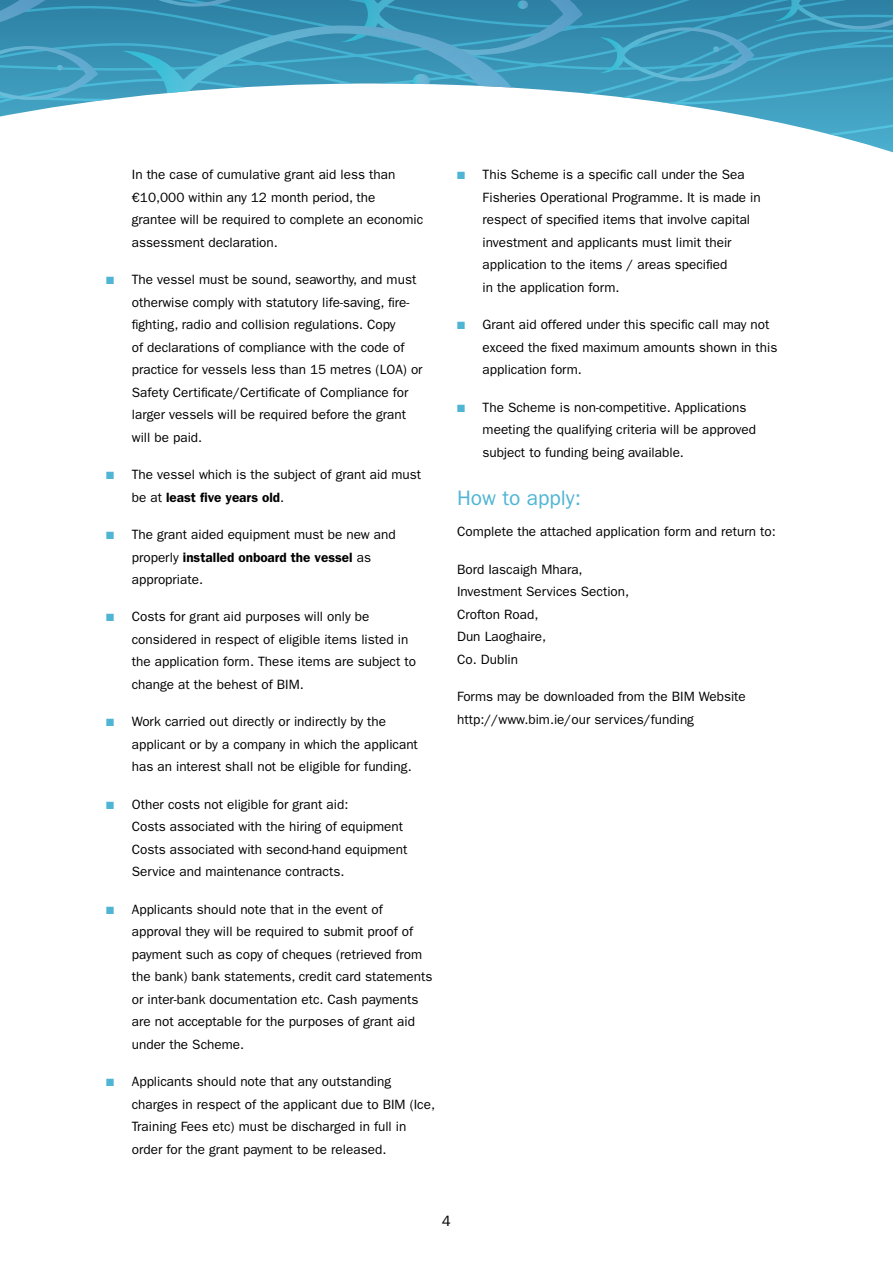
<style>
.page{position:relative;width:893px;height:1263px;background:#fff}
.page>*{position:absolute;margin:0;border:0;box-sizing:border-box;transform-origin:0 0}
.t1{font:21px "ITC Franklin Gothic Std";color:#50b5d4}
.t2{font:15px "ITC Franklin Gothic Std";color:#000}
.t3{font:13.5px/22.5px "ITC Franklin Gothic Std";color:#000}
.s1{color:#50b5d4}
.s2{font-weight:600}
</style>
<div class="page">
<svg style="left:858px;top:142px;width:35px;height:11px"></svg>
<svg style="left:0;top:93px;width:893px;height:49px"></svg>
<svg style="left:98px;top:54px;width:795px;height:39px;background:#3f9bbc"></svg>
<svg style="left:0;top:0;width:893px;height:54px;background:#328bae"></svg>
<svg style="left:0;top:0;width:70px;height:35px;background:#388bae"></svg>
<svg style="left:0;top:46px;width:98px;height:54px;background:#449ec0"></svg>
<svg style="left:108px;top:0;width:155px;height:7px"></svg>
<svg style="left:341px;top:0;width:242px;height:56px;background:#378db0"></svg>
<svg style="left:123px;top:26px;width:396px;height:116px"></svg>
<svg style="left:413px;top:74px;width:17px;height:14px"></svg>
<svg style="left:600px;top:27px;width:154px;height:55px;background:#3f9abb"></svg>
<svg style="left:774px;top:0;width:119px;height:30px;background:#358fb1"></svg>
<p class="t3" style="left:132px;top:164px;width:293px">In the case of cumulative grant aid less than €10,000 within any 12 month period, the grantee will be required to complete an economic assessment declaration.</p>
<p class="t3" style="left:132px;top:268px;width:292px;text-indent:-26px"><span class="s1">■</span> The vessel must be sound, seaworthy, and must otherwise comply with statutory life-saving, fire&shy;fighting, radio and collision regulations. Copy<br>of declarations of compliance with the code of practice for vessels less than 15 metres (LOA) or Safety Certificate/Certificate of Compliance for larger vessels will be required before the grant will be paid.</p>
<p class="t3" style="left:132px;top:463px;width:291px;text-indent:-26px"><span class="s1">■</span> The vessel which is the subject of grant aid must be at <span class="s2">least five years old</span>.</p>
<p class="t3" style="left:132px;top:523px;width:265px;text-indent:-26px"><span class="s1">■</span> The grant aided equipment must be new and properly <span class="s2">installed onboard the vessel</span> as appropriate.</p>
<p class="t3" style="left:132px;top:606px;width:286px;text-indent:-26px"><span class="s1">■</span> Costs for grant aid purposes will only be considered in respect of eligible items listed in the application form. These items are subject to change at the behest of BIM.</p>
<p class="t3" style="left:132px;top:711px;width:288px;text-indent:-26px"><span class="s1">■</span> Work carried out directly or indirectly by the applicant or by a company in which the applicant has an interest shall not be eligible for funding.</p>
<p class="t3" style="left:132px;top:793px;width:277px;text-indent:-26px"><span class="s1">■</span> Other costs not eligible for grant aid:<br>Costs associated with the hiring of equipment Costs associated with second-hand equipment Service and maintenance contracts.</p>
<p class="t3" style="left:132px;top:898px;width:302px;text-indent:-26px"><span class="s1">■</span> Applicants should note that in the event of approval they will be required to submit proof of payment such as copy of cheques (retrieved from the bank) bank statements, credit card statements or inter-bank documentation etc. Cash payments are not acceptable for the purposes of grant aid under the Scheme.</p>
<p class="t3" style="left:132px;top:1070px;width:305px;text-indent:-26px"><span class="s1">■</span> Applicants should note that any outstanding charges in respect of the applicant due to BIM (Ice, Training Fees etc) must be discharged in full in order for the grant payment to be released.</p>
<p class="t3" style="left:483px;top:164px;width:280px;text-indent:-26px"><span class="s1">■</span> This Scheme is a specific call under the Sea Fisheries Operational Programme. It is made in respect of specified items that involve capital investment and applicants must limit their application to the items / areas specified<br>in the application form.</p>
<p class="t3" style="left:483px;top:313px;width:296px;text-indent:-26px"><span class="s1">■</span> Grant aid offered under this specific call may not exceed the fixed maximum amounts shown in this application form.</p>
<p class="t3" style="left:483px;top:396px;width:275px;text-indent:-26px"><span class="s1">■</span> The Scheme is non-competitive. Applications meeting the qualifying criteria will be approved subject to funding being available.</p>
<h1 class="t1" style="left:457px;top:486px;width:125px">How to apply:</h1>
<p class="t3" style="left:457px;top:520px;width:320px">Complete the attached application form and return to:</p>
<p class="t3" style="left:457px;top:558px;width:174px">Bord Iascaigh Mhara,<br>Investment Services Section,<br>Crofton Road,<br>Dun Laoghaire,<br>Co. Dublin</p>
<p class="t3" style="left:457px;top:685px;width:290px">Forms may be downloaded from the BIM Website http://www.bim.ie/our services/funding</p>
<p class="t2" style="left:442px;top:1212px;width:10px">4</p>
</div>
